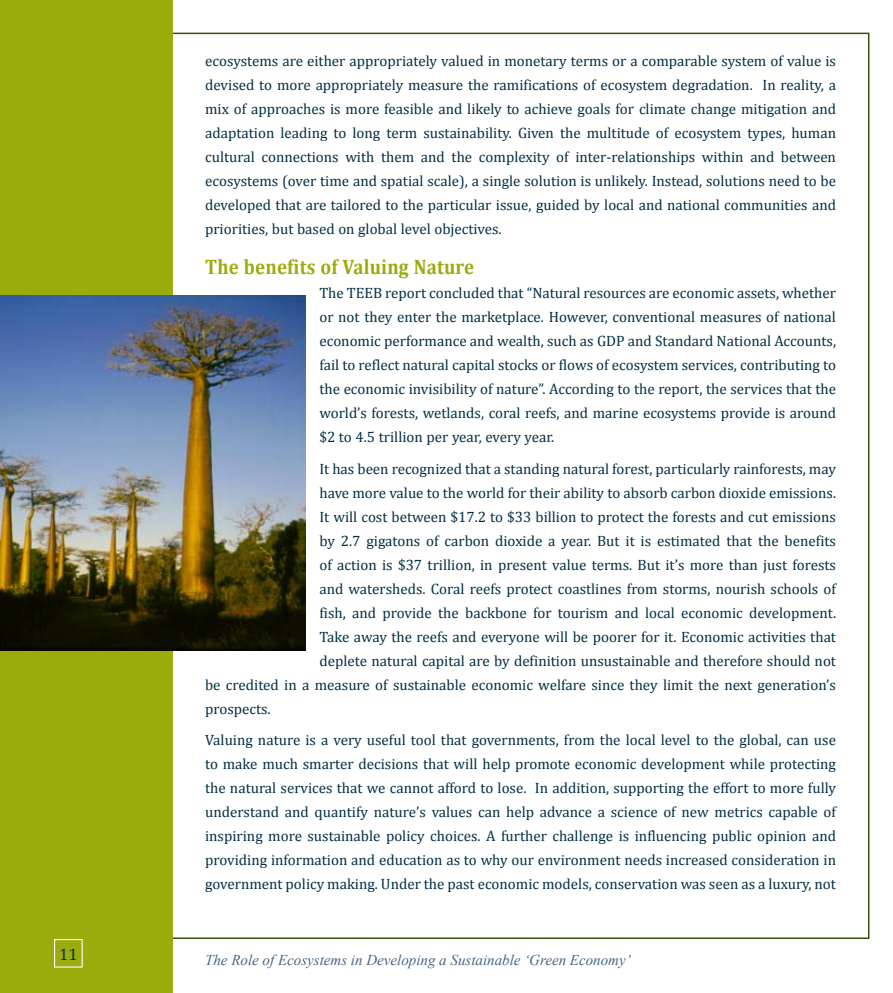
<style>
.page{position:relative;width:893px;height:993px;background:#fff}
.page>*{position:absolute;margin:0;border:0;box-sizing:border-box;transform-origin:0 0}
.t1{font:700 21px "Cambria";letter-spacing:.01em;color:#9aac0c;scale:.9 1}
.t2{font:16.5px "Cambria";color:#032f46}
.t3{font:15px/24px "Cambria";color:#032f46;text-align:justify}
.t4{font:italic 15px "Times New Roman";color:#456584}
</style>
<div class="page">
<div style="left:0;top:0;width:173px;height:993px;background:#9aac0c"></div>
<div style="left:54px;top:939px;width:29px;height:28px;border:1px solid #fff"></div>
<img style="left:0;top:296px;width:305px;height:354px">
<p class="t2" style="left:59px;top:944px;width:20px">11</p>
<p class="t3" style="left:205px;top:48px;width:632px">ecosystems are either appropriately valued in monetary terms or a comparable system of value is devised to more appropriately measure the ramifications of ecosystem degradation. In reality, a mix of approaches is more feasible and likely to achieve goals for climate change mitigation and adaptation leading to long term sustainability. Given the multitude of ecosystem types, human cultural connections with them and the complexity of inter-relationships within and between ecosystems (over time and spatial scale), a single solution is unlikely. Instead, solutions need to be developed that are tailored to the particular issue, guided by local and national communities and priorities, but based on global level objectives.</p>
<h1 class="t1" style="left:205px;top:254px;width:301px">The benefits of Valuing Nature</h1>
<p class="t3" style="left:319px;top:281px;width:518px">The TEEB report concluded that “Natural resources are economic assets, whether or not they enter the marketplace. However, conventional measures of national economic performance and wealth, such as GDP and Standard National Accounts, fail to reflect natural capital stocks or flows of ecosystem services, contributing to the economic invisibility of nature”. According to the report, the services that the world’s forests, wetlands, coral reefs, and marine ecosystems provide is around $2 to 4.5 trillion per year, every year.</p>
<p class="t3" style="left:319px;top:456px;width:518px">It has been recognized that a standing natural forest, particularly rainforests, may</p>
<p class="t3" style="left:319px;top:480px;width:518px">have more value to the world for their ability to absorb carbon dioxide emissions.</p>
<p class="t3" style="left:319px;top:504px;width:518px">It will cost between $17.2 to $33 billion to protect the forests and cut emissions</p>
<p class="t3" style="left:319px;top:528px;width:518px">by 2.7 gigatons of carbon dioxide a year. But it is estimated that the benefits</p>
<p class="t3" style="left:319px;top:552px;width:518px">of action is $37 trillion, in present value terms. But it’s more than just forests</p>
<p class="t3" style="left:319px;top:576px;width:518px">and watersheds. Coral reefs protect coastlines from storms, nourish schools of</p>
<p class="t3" style="left:319px;top:600px;width:518px">fish, and provide the backbone for tourism and local economic development.</p>
<p class="t3" style="left:319px;top:624px;width:518px">Take away the reefs and everyone will be poorer for it. Economic activities that</p>
<p class="t3" style="left:319px;top:648px;width:518px">deplete natural capital are by definition unsustainable and therefore should not</p>
<p class="t3" style="left:205px;top:672px;width:632px">be credited in a measure of sustainable economic welfare since they limit the next generation’s</p>
<p class="t3" style="left:205px;top:696px;width:67px">prospects.</p>
<p class="t3" style="left:205px;top:728px;width:632px">Valuing nature is a very useful tool that governments, from the local level to the global, can use to make much smarter decisions that will help promote economic development while protecting the natural services that we cannot afford to lose. In addition, supporting the effort to more fully understand and quantify nature’s values can help advance a science of new metrics capable of inspiring more sustainable policy choices. A further challenge is influencing public opinion and providing information and education as to why our environment needs increased consideration in government policy making. Under the past economic models, conservation was seen as a luxury, not</p>
<p class="t4" style="left:205px;top:949px;width:427px">The Role of Ecosystems in Developing a Sustainable ‘Green Economy’</p>
</div>
